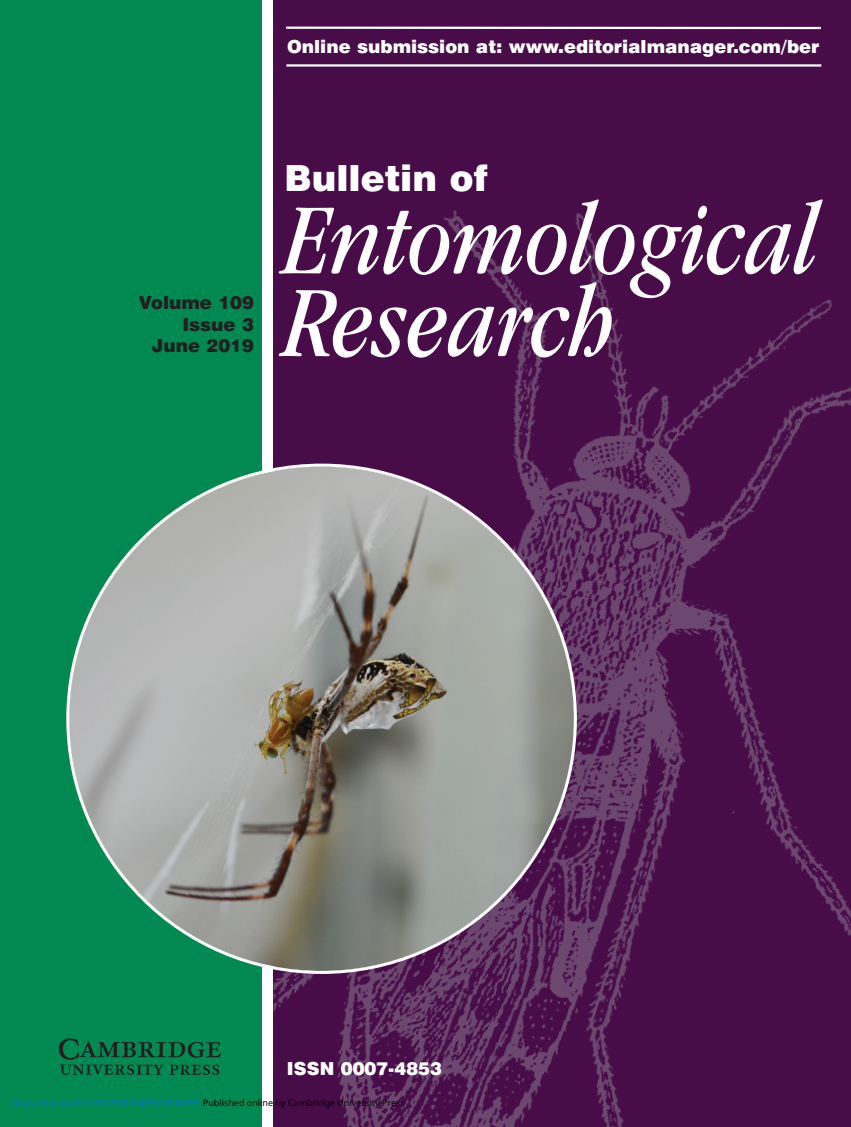
<style>
.page{position:relative;width:851px;height:1127px;background:#fff}
.page>*{position:absolute;margin:0;border:0;box-sizing:border-box;transform-origin:0 0}
.t1{font:italic condensed 105px/82.5px "Garamond IT Cby BT";color:#fff}
.t2{font:900 36px "Swiss 721 BT";color:#fff}
.t3{font:900 18px "Swiss 721 BT";color:#fff}
.t4{font:900 18px/21.6px "Swiss 721 BT";color:#231f20;text-align:right}
.t5{font:9px "Noto Sans";color:#0172cf}
.s1{color:#000}
</style>
<div class="page">
<div style="left:0;top:0;width:262px;height:1127px;background:#008a52"></div>
<div style="left:273px;top:0;width:577px;height:1127px;background:#480c49"></div>
<img style="left:273px;top:210px;width:577px;height:917px">
<img style="left:58px;top:1038px;width:163px;height:37px">
<hr style="left:286px;top:64px;width:535px;height:3px;background:#fff">
<hr style="left:286px;top:27px;width:534px;height:2px;background:#fff">
<svg style="left:66px;top:464px;width:510px;height:510px"></svg>
<p class="t3" style="left:287px;top:40px;width:533px">Online submission at: www.editorialmanager.com/ber</p>
<p class="t4" style="left:139px;top:294px;width:116px">Volume 109<br>Issue 3<br>June 2019</p>
<p class="t2" style="left:284px;top:165px;width:204px">Bulletin of</p>
<p class="t1" style="left:284px;top:207px;width:536px">Entomological<br>Research</p>
<p class="t3" style="left:287px;top:1062px;width:156px">ISSN 0007-4853</p>
<p class="t5" style="left:12px;top:1096px;width:394px">https://doi.org/10.1017/S0007485319000269 <span class="s1">Published online by Cambridge University Press</span></p>
</div>
